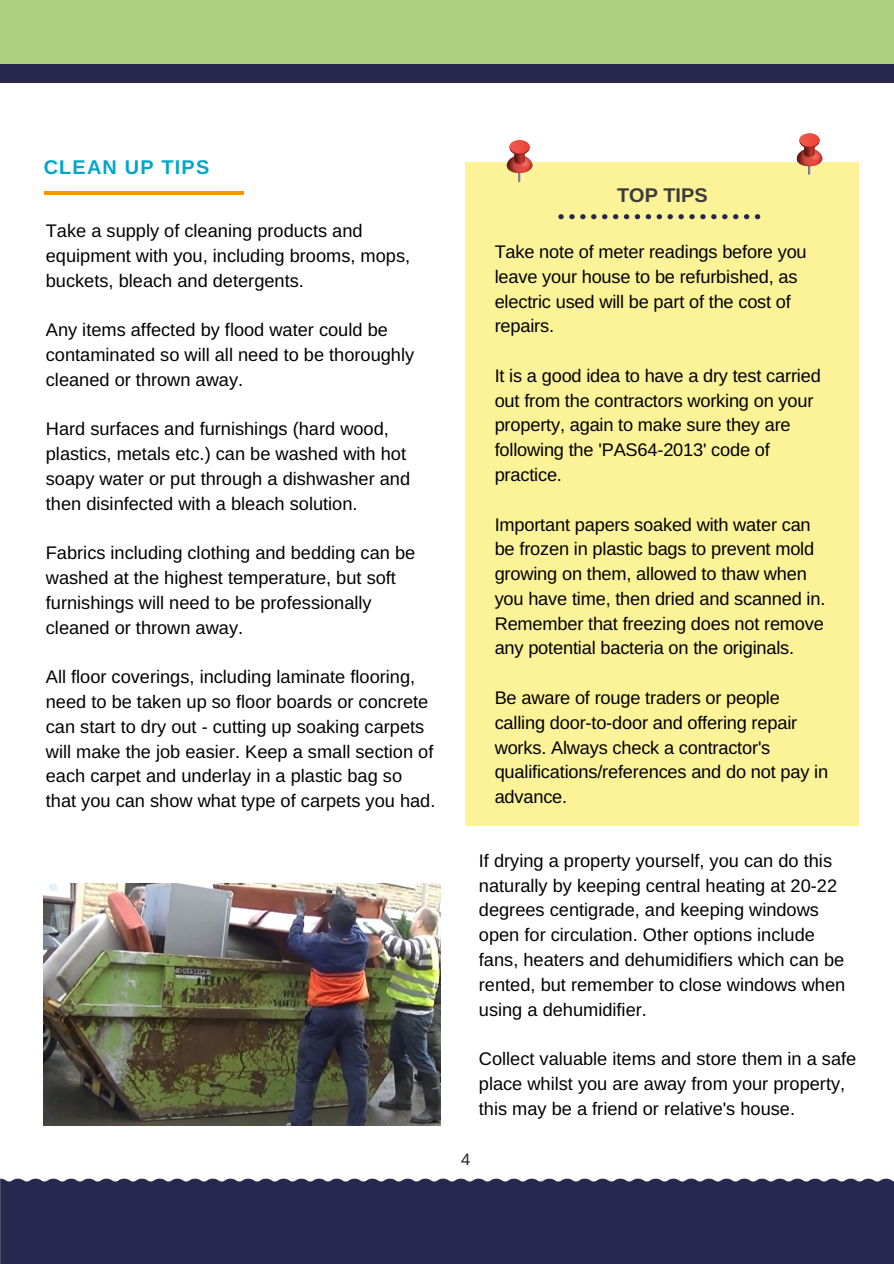
<style>
.page{position:relative;width:894px;height:1264px;background:#fff}
.page>*{position:absolute;margin:0;border:0;box-sizing:border-box;transform-origin:0 0}
.t1{font:700 19.8px "Arimo";letter-spacing:.06em;color:#00a6c9}
.t2{font:700 19.8px "Arimo";color:#3b3b3b}
.t3{font:18.15px/24.8px "Arimo";color:#000}
.t4{font:16.5px "Arimo";color:#222}
</style>
<div class="page">
<div style="left:0;top:1178px;width:893px;height:85px;background:#27284f"></div>
<div style="left:0;top:63px;width:893px;height:19px;background:#28284f"></div>
<div style="left:0;top:0;width:893px;height:63px;background:#abcf80"></div>
<img style="left:44px;top:883px;width:396px;height:242px">
<div style="left:465px;top:162px;width:393px;height:663px;background:#fcf298"></div>
<svg style="left:796px;top:133px;width:26px;height:42px"></svg>
<svg style="left:506px;top:140px;width:26px;height:42px"></svg>
<hr style="left:44px;top:191px;width:199px;height:4px;background:#ff9500">
<svg style="left:558px;top:214px;width:5px;height:5px"></svg>
<svg style="left:569px;top:214px;width:5px;height:5px"></svg>
<svg style="left:580px;top:214px;width:5px;height:5px"></svg>
<svg style="left:591px;top:214px;width:5px;height:5px"></svg>
<svg style="left:602px;top:214px;width:59px;height:5px"></svg>
<svg style="left:722px;top:214px;width:38px;height:5px"></svg>
<svg style="left:711px;top:214px;width:5px;height:5px"></svg>
<svg style="left:678px;top:214px;width:5px;height:5px"></svg>
<svg style="left:689px;top:214px;width:5px;height:5px"></svg>
<svg style="left:667px;top:214px;width:5px;height:5px"></svg>
<svg style="left:700px;top:214px;width:5px;height:5px"></svg>
<p class="t1" style="left:44px;top:156px;width:167px">CLEAN UP TIPS</p>
<p class="t3" style="left:46px;top:218px;width:365px">Take a supply of cleaning products and equipment with you, including brooms, mops, buckets, bleach and detergents.</p>
<p class="t3" style="left:46px;top:318px;width:370px">Any items affected by flood water could be contaminated so will all need to be thoroughly cleaned or thrown away.</p>
<p class="t3" style="left:46px;top:417px;width:366px">Hard surfaces and furnishings (hard wood, plastics, metals etc.) can be washed with hot soapy water or put through a dishwasher and then disinfected with a bleach solution.</p>
<p class="t3" style="left:46px;top:540px;width:371px">Fabrics including clothing and bedding can be washed at the highest temperature, but soft furnishings will need to be professionally cleaned or thrown away.</p>
<p class="t3" style="left:46px;top:664px;width:391px">All floor coverings, including laminate flooring, need to be taken up so floor boards or concrete can start to dry out - cutting up soaking carpets will make the job easier. Keep a small section of each carpet and underlay in a plastic bag so that you can show what type of carpets you had.</p>
<p class="t2" style="left:617px;top:184px;width:92px">TOP TIPS</p>
<p class="t3" style="left:494px;top:239px;width:313px">Take note of meter readings before you leave your house to be refurbished, as electric used will be part of the cost of repairs.</p>
<p class="t3" style="left:494px;top:363px;width:327px">It is a good idea to have a dry test carried out from the contractors working on your property, again to make sure they are following the 'PAS64-2013' code of practice.</p>
<p class="t3" style="left:494px;top:512px;width:332px">Important papers soaked with water can be frozen in plastic bags to prevent mold growing on them, allowed to thaw when you have time, then dried and scanned in.<br>Remember that freezing does not remove any potential bacteria on the originals.</p>
<p class="t3" style="left:494px;top:685px;width:335px">Be aware of rouge traders or people calling door-to-door and offering repair works. Always check a contractor's qualifications/references and do not pay in advance.</p>
<p class="t3" style="left:479px;top:848px;width:368px">If drying a property yourself, you can do this naturally by keeping central heating at 20-22 degrees centigrade, and keeping windows open for circulation. Other options include fans, heaters and dehumidifiers which can be rented, but remember to close windows when using a dehumidifier.</p>
<p class="t3" style="left:479px;top:1046px;width:379px">Collect valuable items and store them in a safe place whilst you are away from your property, this may be a friend or relative's house.</p>
<p class="t4" style="left:461px;top:1150px;width:11px">4</p>
</div>
